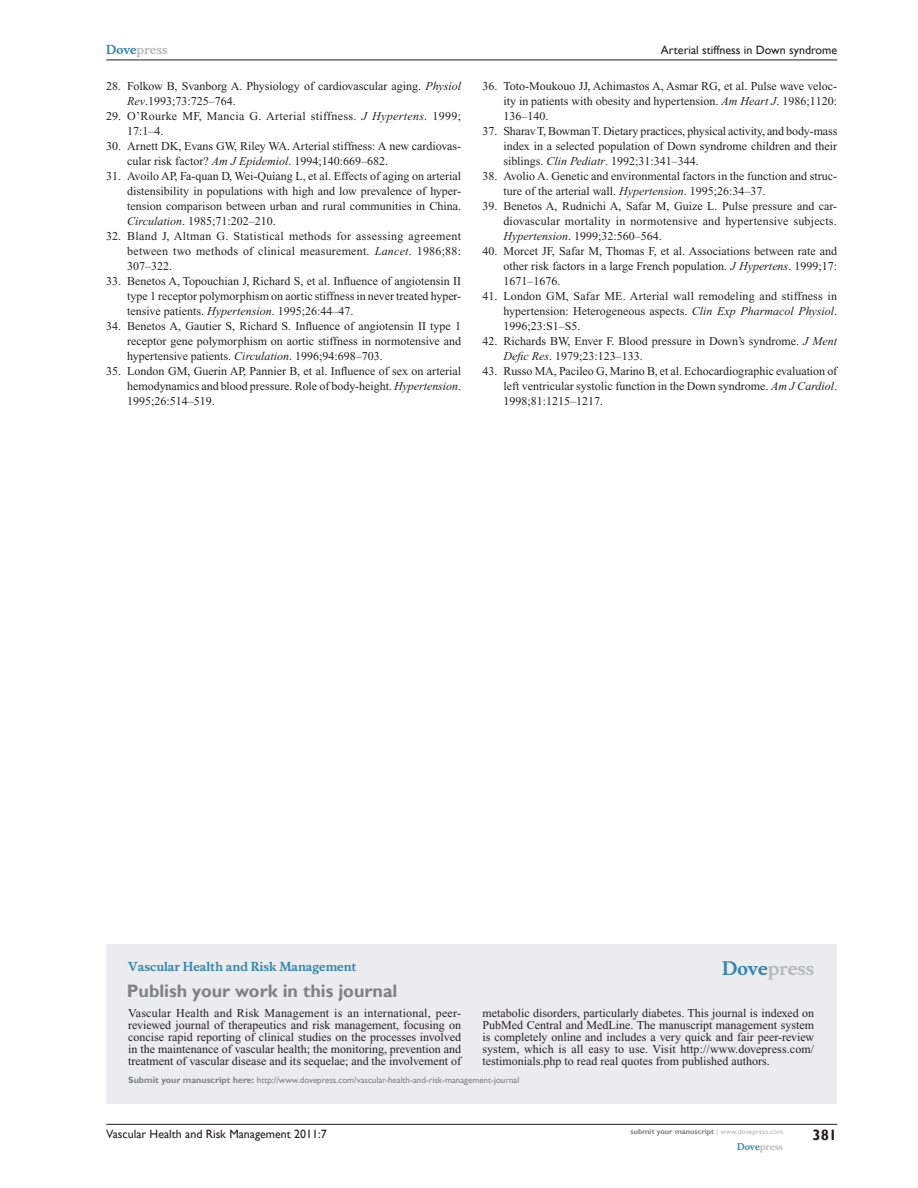
<style>
.page{position:relative;width:918px;height:1188px;background:#fff}
.page>*{position:absolute;margin:0;border:0;box-sizing:border-box;transform-origin:0 0}
.t1{font:700 18px "Gill Sans";color:#808285}
.t2{font:700 18px "Musee";color:#b8b9bc}
.t3{font:700 15px "Gill Sans";color:#231f20}
.t4{font:12px/15px "Times New Roman";color:#231f20;text-align:justify}
.t5{font:12px "Gill Sans";color:#231f20}
.t6{font:12px/15px "Times New Roman";letter-spacing:.025em;color:#231f20}
.t7{font:700 12px "Musee";color:#3485ae}
.t8{font:700 12px "Musee";color:#b8b9bc}
.t9{font:9px "Gill Sans";color:#808285}
.t10{font:700 9px "Musee";color:#b8b9bc}
.t11{font:700 7.5px "Gill Sans";color:#808285}
.s1{color:#3485ae}
.s2{font-style:italic}
.s3{font-weight:700}
.s4{font-weight:400;color:#b8b9bc}
</style>
<div class="page">
<div style="left:106px;top:944px;width:731px;height:159px;background:#ececee"></div>
<hr style="left:106px;top:1124px;width:731px;height:1px;background:#231f20">
<hr style="left:106px;top:60px;width:731px;height:1px;background:#231f20">
<p class="t8" style="left:106px;top:43px;width:63px"><span class="s1">Dove</span>press</p>
<p class="t4" style="left:127px;top:79px;width:335px;text-indent:-21px">28. Folkow B, Svanborg A. Physiology of cardiovascular aging. <span class="s2">Physiol<br>Rev</span>.1993;73:725–764.</p>
<p class="t6" style="left:127px;top:109px;width:335px;text-indent:-21px">29. O’Rourke MF, Mancia G. Arterial stiffness. <span class="s2">J Hypertens</span>. 1999;<br>17:1–4.</p>
<p class="t4" style="left:127px;top:139px;width:335px;text-indent:-21px">30. Arnett DK, Evans GW, Riley WA. Arterial stiffness: A new cardiovas&shy;cular risk factor? <span class="s2">Am J Epidemiol</span>. 1994;140:669–682.</p>
<p class="t4" style="left:127px;top:169px;width:335px;text-indent:-21px">31. Avoilo AP, Fa-quan D, Wei-Quiang L, et al. Effects of aging on arterial distensibility in populations with high and low prevalence of hyper&shy;tension comparison between urban and rural communities in China.<br><span class="s2">Circulation</span>. 1985;71:202–210.</p>
<p class="t4" style="left:127px;top:229px;width:335px;text-indent:-21px">32. Bland J, Altman G. Statistical methods for assessing agreement between two methods of clinical measurement. <span class="s2">Lancet</span>. 1986;88:<br>307–322.</p>
<p class="t4" style="left:127px;top:274px;width:335px;text-indent:-21px">33. Benetos A, Topouchian J, Richard S, et al. Influence of angiotensin II type 1 receptor polymorphism on aortic stiffness in never treated hyper&shy;tensive patients. <span class="s2">Hypertension</span>. 1995;26:44–47.</p>
<p class="t4" style="left:127px;top:319px;width:335px;text-indent:-21px">34. Benetos A, Gautier S, Richard S. Influence of angiotensin II type 1 receptor gene polymorphism on aortic stiffness in normotensive and hypertensive patients. <span class="s2">Circulation</span>. 1996;94:698–703.</p>
<p class="t4" style="left:127px;top:364px;width:335px;text-indent:-21px">35. London GM, Guerin AP, Pannier B, et al. Influence of sex on arterial hemodynamics and blood pressure. Role of body-height. <span class="s2">Hypertension</span>.<br>1995;26:514–519.</p>
<p class="t5" style="left:661px;top:43px;width:178px">Arterial stiffness in Down syndrome</p>
<p class="t4" style="left:503px;top:79px;width:335px;text-indent:-21px">36. Toto-Moukouo JJ, Achimastos A, Asmar RG, et al. Pulse wave veloc&shy;ity in patients with obesity and hypertension. <span class="s2">Am Heart J</span>. 1986;1120:<br>136–140.</p>
<p class="t4" style="left:503px;top:124px;width:335px;text-indent:-21px">37. Sharav T, Bowman T. Dietary practices, physical activity, and body-mass index in a selected population of Down syndrome children and their siblings. <span class="s2">Clin Pediatr</span>. 1992;31:341–344.</p>
<p class="t4" style="left:503px;top:169px;width:335px;text-indent:-21px">38. Avolio A. Genetic and environmental factors in the function and struc&shy;ture of the arterial wall. <span class="s2">Hypertension</span>. 1995;26:34–37.</p>
<p class="t4" style="left:503px;top:199px;width:335px;text-indent:-21px">39. Benetos A, Rudnichi A, Safar M, Guize L. Pulse pressure and car&shy;diovascular mortality in normotensive and hypertensive subjects.<br><span class="s2">Hypertension</span>. 1999;32:560–564.</p>
<p class="t4" style="left:503px;top:244px;width:335px;text-indent:-21px">40. Morcet JF, Safar M, Thomas F, et al. Associations between rate and other risk factors in a large French population. <span class="s2">J Hypertens</span>. 1999;17:<br>1671–1676.</p>
<p class="t4" style="left:503px;top:289px;width:335px;text-indent:-21px">41. London GM, Safar ME. Arterial wall remodeling and stiffness in hypertension: Heterogeneous aspects. <span class="s2">Clin Exp Pharmacol Physiol</span>.<br>1996;23:S1–S5.</p>
<p class="t4" style="left:503px;top:334px;width:335px;text-indent:-21px">42. Richards BW, Enver F. Blood pressure in Down’s syndrome. <span class="s2">J Ment<br>Defic Res</span>. 1979;23:123–133.</p>
<p class="t4" style="left:503px;top:364px;width:335px;text-indent:-21px">43. Russo MA, Pacileo G, Marino B, et al. Echocardiographic evaluation of left ventricular systolic function in the Down syndrome. <span class="s2">Am J Cardiol</span>.<br>1998;81:1215–1217.</p>
<p class="t7" style="left:128px;top:959px;width:230px">Vascular Health and Risk Management</p>
<h1 class="t1" style="left:127px;top:980px;width:272px">Publish your work in this journal</h1>
<h1 class="t2" style="left:722px;top:958px;width:94px"><span class="s1">Dove</span>press</h1>
<p class="t4" style="left:128px;top:1007px;width:334px;line-height:12px">Vascular Health and Risk Management is an international, peer&shy;reviewed journal of therapeutics and risk management, focusing on concise rapid reporting of clinical studies on the processes involved in the maintenance of vascular health; the monitoring, prevention and treatment of vascular disease and its sequelae; and the involvement of</p>
<p class="t4" style="left:482px;top:1007px;width:333px;line-height:12px">metabolic disorders, particularly diabetes. This journal is indexed on PubMed Central and MedLine. The manuscript management system is completely online and includes a very quick and fair peer-review system, which is all easy to use. Visit http://www.dovepress.com/ testimonials.php to read real quotes from published authors.</p>
<p class="t9" style="left:128px;top:1075px;width:393px"><span class="s3">Submit your manuscript here:</span> http://www.dovepress.com/vascular-health-and-risk-management-journal</p>
<p class="t5" style="left:106px;top:1127px;width:222px">Vascular Health and Risk Management 2011:7</p>
<p class="t11" style="left:631px;top:1127px;width:154px">submit your manuscript <span class="s4">| www.dovepress.com</span></p>
<p class="t10" style="left:737px;top:1141px;width:48px"><span class="s1">Dove</span>press</p>
<p class="t3" style="left:812px;top:1126px;width:26px">381</p>
</div>
